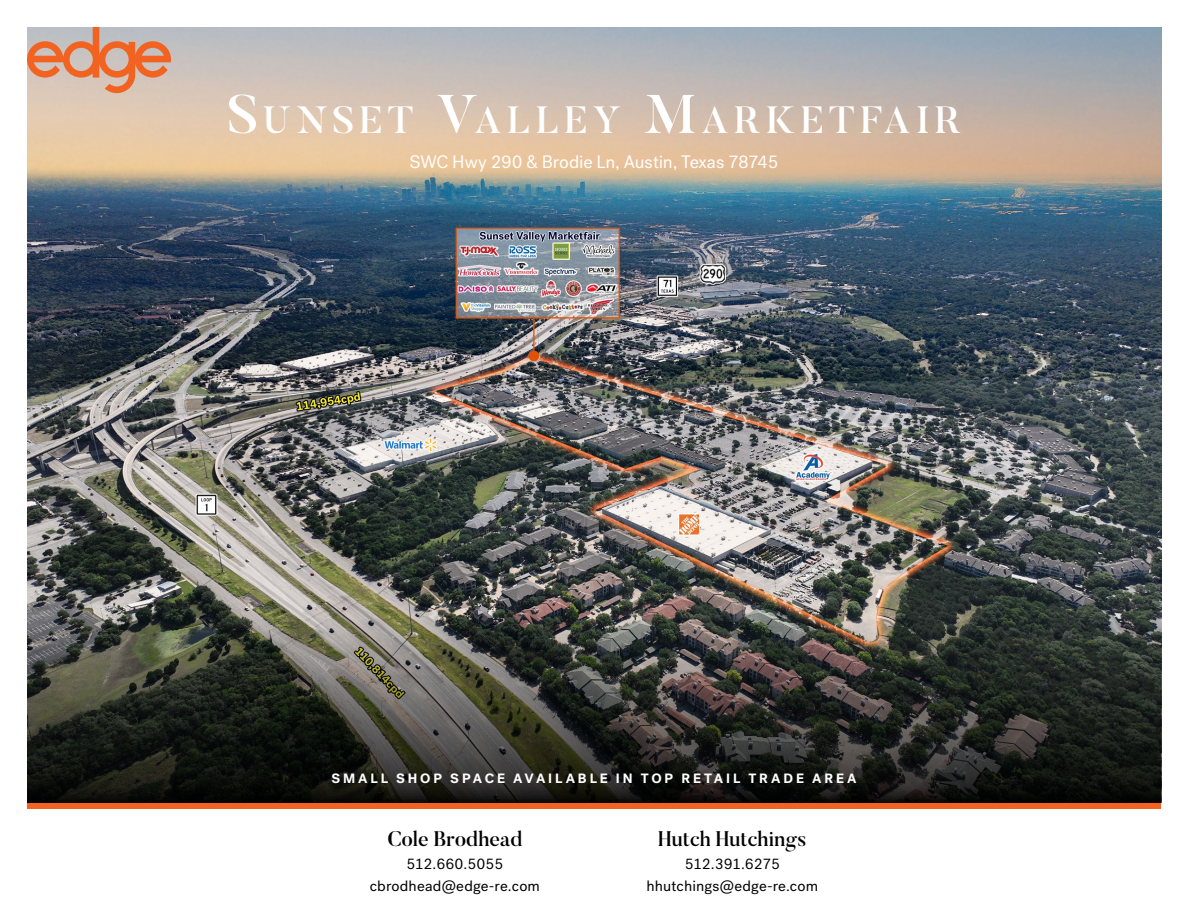
<style>
.page{position:relative;width:1188px;height:918px;background:#fff}
.page>*{position:absolute;margin:0;border:0;box-sizing:border-box;transform-origin:0 0}
.t1{font:500 37.8px "Butler";letter-spacing:.145em;color:#fff}
.t2{font:500 21px "Butler";letter-spacing:-.005em;color:#000}
.t3{font:18px "Post Grotesk";letter-spacing:-.01em;color:#fff}
.t4{font:15px/22.5px "Post Grotesk";letter-spacing:.01em;color:#000;text-align:center}
.t5{font:700 13.5px "Post Grotesk";letter-spacing:.21em;color:#fff}
.s1{font-size:54px}
</style>
<div class="page">
<div style="left:27px;top:802px;width:1134px;height:7px;background:#f26322"></div>
<img style="left:27px;top:27px;width:1134px;height:588px">
<svg style="left:27px;top:27px;width:144px;height:66px;background:#d7a28a"></svg>
<svg style="left:27px;top:615px;width:1134px;height:187px;background:#33342e"></svg>
<h1 class="t1" style="left:227px;top:96px;width:735px"><span class="s1">S</span>UNSET <span class="s1">V</span>ALLEY <span class="s1">M</span>ARKETFAIR</h1>
<p class="t3" style="left:409px;top:151px;width:371px">SWC Hwy 290 &amp; Brodie Ln, Austin, Texas 78745</p>
<p class="t5" style="left:332px;top:770px;width:526px">SMALL SHOP SPACE AVAILABLE IN TOP RETAIL TRADE AREA</p>
<h2 class="t2" style="left:387px;top:825px;width:136px">Cole Brodhead</h2>
<p class="t4" style="left:370px;top:852px;width:172px">512.660.5055 cbrodhead@edge-re.com</p>
<h2 class="t2" style="left:658px;top:825px;width:150px">Hutch Hutchings</h2>
<p class="t4" style="left:647px;top:852px;width:173px">512.391.6275 hhutchings@edge-re.com</p>
</div>
